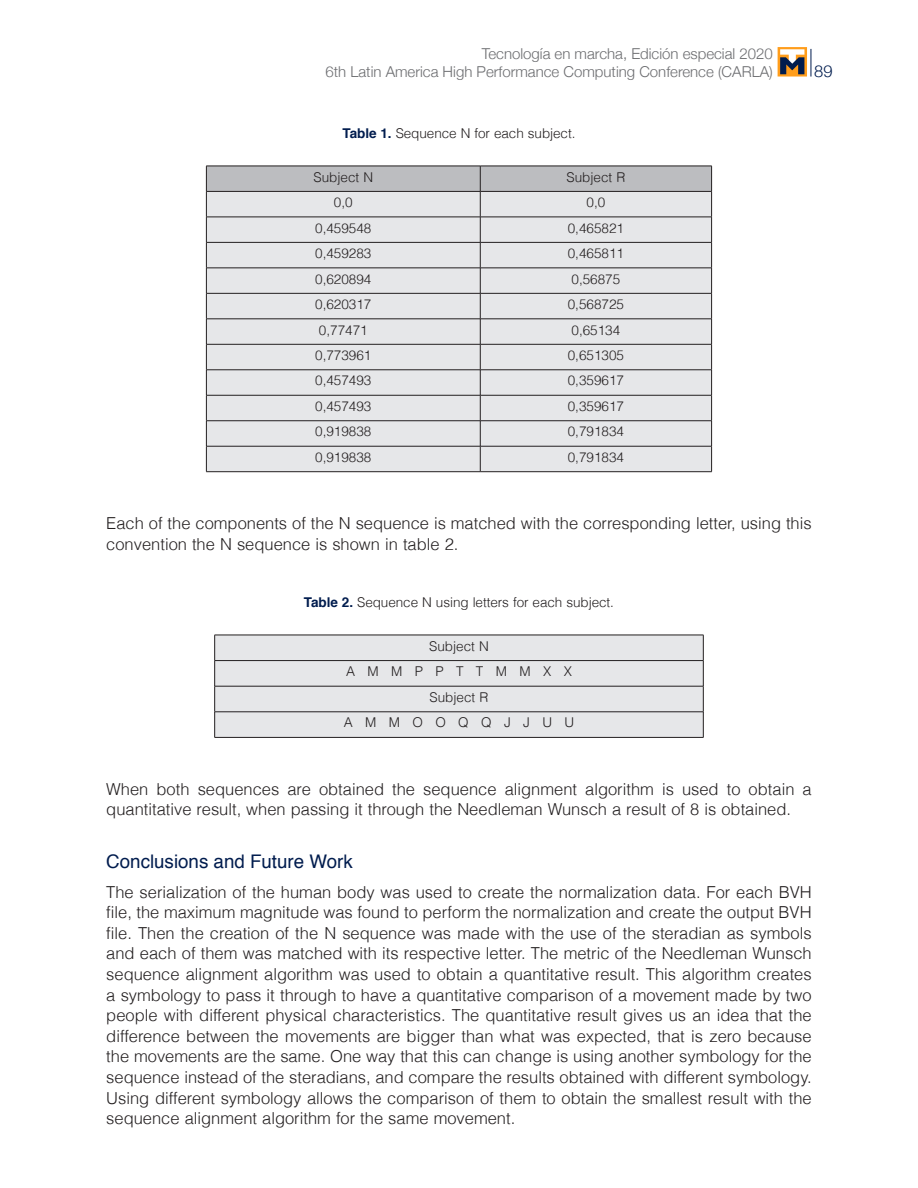
<style>
.page{position:relative;width:918px;height:1188px;background:#fff}
.page>*{position:absolute;margin:0;border:0;box-sizing:border-box;transform-origin:0 0}
._7subtitulo{font:18.75px "Helvetica";color:#001c4e}
._6texto{font:300 16.5px/20.5px "Helvetica";color:#231f20}
.t1{font:300 16.5px "Helvetica Neue";color:#001c4e}
.t2{font:300 15px/18px "Helvetica Neue";color:#6c6d70;text-align:right}
.textocuadros{font:300 13.5px "Helvetica";color:#231f20}
._9tituloscuadros1{font:300 13.5px "Helvetica";letter-spacing:-.005em;color:#231f20}
.s1{font-weight:700;color:#001c4e}
</style>
<div class="page">
<svg style="left:811px;top:49px;width:1px;height:28px"></svg>
<svg style="left:778px;top:47px;width:29px;height:30px"></svg>
<svg style="left:780px;top:49px;width:24px;height:25px"></svg>
<svg style="left:206px;top:166px;width:506px;height:305px"></svg>
<hr style="left:206px;top:471px;width:274px;height:1px;background:#231f20">
<hr style="left:480px;top:471px;width:232px;height:1px;background:#231f20">
<div style="left:215px;top:636px;width:488px;height:101px;background:#e6e7e9"></div>
<hr style="left:214px;top:635px;width:490px;height:1px;background:#231f20">
<hr style="left:214px;top:660px;width:490px;height:1px;background:#231f20">
<hr style="left:214px;top:686px;width:490px;height:1px;background:#231f20">
<hr style="left:214px;top:712px;width:490px;height:1px;background:#231f20">
<svg style="left:214px;top:635px;width:1px;height:102px"></svg>
<svg style="left:703px;top:635px;width:1px;height:102px"></svg>
<hr style="left:214px;top:737px;width:490px;height:1px;background:#231f20">
<p class="t2" style="left:325px;top:43px;width:449px">Tecnología en marcha, Edición especial 2020<br>6th Latin America High Performance Computing Conference (CARLA)</p>
<p class="_9tituloscuadros1" style="left:343px;top:122px;width:234px"><span class="s1">Table 1.</span> Sequence N for each subject.</p>
<p class="textocuadros" style="left:314px;top:166px;width:61px">Subject N</p>
<p class="textocuadros" style="left:566px;top:166px;width:60px">Subject R</p>
<p class="textocuadros" style="left:334px;top:191px;width:20px">0,0</p>
<p class="textocuadros" style="left:587px;top:191px;width:20px">0,0</p>
<p class="textocuadros" style="left:315px;top:217px;width:58px">0,459548</p>
<p class="textocuadros" style="left:568px;top:217px;width:58px">0,465821</p>
<p class="textocuadros" style="left:315px;top:242px;width:58px">0,459283</p>
<p class="textocuadros" style="left:568px;top:242px;width:58px">0,465811</p>
<p class="textocuadros" style="left:315px;top:268px;width:58px">0,620894</p>
<p class="textocuadros" style="left:572px;top:268px;width:50px">0,56875</p>
<p class="textocuadros" style="left:315px;top:293px;width:58px">0,620317</p>
<p class="textocuadros" style="left:568px;top:293px;width:58px">0,568725</p>
<p class="textocuadros" style="left:319px;top:319px;width:50px">0,77471</p>
<p class="textocuadros" style="left:572px;top:319px;width:50px">0,65134</p>
<p class="textocuadros" style="left:315px;top:344px;width:58px">0,773961</p>
<p class="textocuadros" style="left:568px;top:344px;width:58px">0,651305</p>
<p class="textocuadros" style="left:315px;top:370px;width:58px">0,457493</p>
<p class="textocuadros" style="left:568px;top:370px;width:58px">0,359617</p>
<p class="textocuadros" style="left:315px;top:395px;width:58px">0,457493</p>
<p class="textocuadros" style="left:568px;top:395px;width:58px">0,359617</p>
<p class="textocuadros" style="left:315px;top:421px;width:58px">0,919838</p>
<p class="textocuadros" style="left:568px;top:421px;width:58px">0,791834</p>
<p class="textocuadros" style="left:315px;top:446px;width:58px">0,919838</p>
<p class="textocuadros" style="left:568px;top:446px;width:58px">0,791834</p>
<p class="t1" style="left:814px;top:57px;width:20px">89</p>
<p class="_6texto" style="left:106px;top:512px;width:707px">Each of the components of the N sequence is matched with the corresponding letter, using this convention the N sequence is shown in table 2.</p>
<p class="_9tituloscuadros1" style="left:304px;top:591px;width:312px"><span class="s1">Table 2.</span> Sequence N using letters for each subject.</p>
<p class="textocuadros" style="left:429px;top:635px;width:61px">Subject N</p>
<p class="textocuadros" style="left:346px;top:661px;width:227px">A M M P P T T M M X X</p>
<p class="textocuadros" style="left:430px;top:686px;width:60px">Subject R</p>
<p class="textocuadros" style="left:344px;top:712px;width:232px">A M M O O Q Q J J U U</p>
<p class="_6texto" style="left:106px;top:778px;width:707px">When both sequences are obtained the sequence alignment algorithm is used to obtain a quantitative result, when passing it through the Needleman Wunsch a result of 8 is obtained.</p>
<p class="_7subtitulo" style="left:106px;top:847px;width:248px">Conclusions and Future Work</p>
<p class="_6texto" style="left:106px;top:881px;width:707px;text-align:justify">The serialization of the human body was used to create the normalization data. For each BVH file, the maximum magnitude was found to perform the normalization and create the output BVH file. Then the creation of the N sequence was made with the use of the steradian as symbols and each of them was matched with its respective letter. The metric of the Needleman Wunsch sequence alignment algorithm was used to obtain a quantitative result. This algorithm creates a symbology to pass it through to have a quantitative comparison of a movement made by two people with different physical characteristics. The quantitative result gives us an idea that the difference between the movements are bigger than what was expected, that is zero because the movements are the same. One way that this can change is using another symbology for the sequence instead of the steradians, and compare the results obtained with different symbology.<br>Using different symbology allows the comparison of them to obtain the smallest result with the sequence alignment algorithm for the same movement.</p>
</div>
